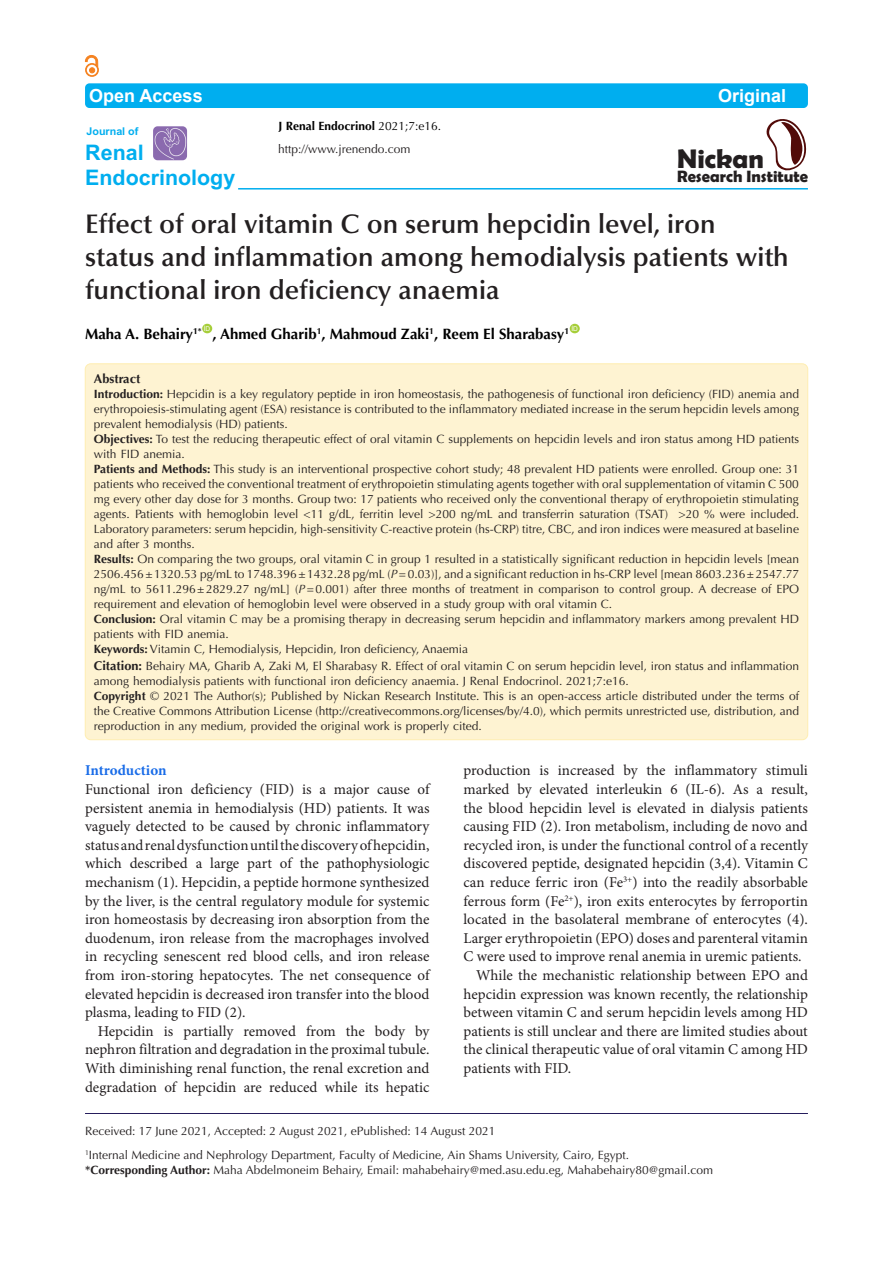
<style>
.page{position:relative;width:893px;height:1263px;background:#fff}
.page>*{position:absolute;margin:0;border:0;box-sizing:border-box;transform-origin:0 0}
.t1{font:700 27.15px "Berlin Sans FB Demi";color:#231f20}
.t2{font:600 27px/33px "Optima LT Std";color:#231f20}
.t3{font:700 21.45px/24.9px "Arial";color:#00aeef}
.t4{font:700 18px "Arial";color:#fff}
.t5{font:700 16.5px "Berlin Sans FB Demi";color:#231f20}
.t6{font:15px/18.6px "Minion Pro";color:#231f20;text-align:justify}
.t7{font:700 15px "Optima LT Std";color:#000}
.t8{font:700 15px "Minion Pro";letter-spacing:-.005em;color:#196ce8}
.t9{font:700 12.75px "Optima LT Std";color:#231f20}
.t10{font:12px/15px "Optima LT Std";color:#231f20;text-align:justify}
.t11{font:700 12px "Optima LT Std";color:#000}
.t12{font:700 10.65px "Arial";color:#00aeef}
.t13{font:6.6px "Arial";color:#fff}
.s1{font-weight:400}
.s2{font-weight:700}
.s3{font-style:italic}
.s4{font-weight:700;font-size:12.75px}
</style>
<div class="page">
<div style="left:202px;top:324px;width:10px;height:9px;background:#a6ce39;border-radius:50%"></div>
<div style="left:570px;top:324px;width:10px;height:9px;background:#a6ce39;border-radius:50%"></div>
<div style="left:85px;top:63px;width:14px;height:14px;border:2px solid #f58220;border-radius:50%"></div>
<svg style="left:85px;top:55px;width:13px;height:18px"></svg>
<div style="left:85px;top:83px;width:723px;height:25px;background:#00aeef;border-radius:4px"></div>
<hr style="left:238px;top:188px;width:570px;height:2px;background:#00aeef">
<svg style="left:766px;top:119px;width:41px;height:52px"></svg>
<img style="left:153px;top:126px;width:34px;height:34px">
<hr style="left:85px;top:1113px;width:723px;height:1px;background:#261d5c">
<div style="left:85px;top:364px;width:723px;height:376px;background:#fef3d2;border-radius:6px"></div>
<p class="t4" style="left:89px;top:83px;width:115px">Open Access</p>
<p class="t4" style="left:718px;top:83px;width:70px">Original</p>
<p class="t11" style="left:279px;top:119px;width:164px">J Renal Endocrinol <span class="s1">2021;7:e16.</span></p>
<p class="t1" style="left:677px;top:143px;width:88px">Nickan</p>
<p class="t5" style="left:677px;top:167px;width:132px">Research Institute</p>
<p class="t12" style="left:87px;top:124px;width:53px">Journal of</p>
<p class="t3" style="left:85px;top:141px;width:152px">Renal<br>Endocrinology</p>
<p class="t10" style="left:278px;top:142px;width:134px">http://www.jrenendo.com</p>
<p class="t2" style="left:85px;top:208px;width:705px">Effect of oral vitamin C on serum hepcidin level, iron status and inflammation among hemodialysis patients with functional iron deficiency anaemia</p>
<p class="t7" style="left:85px;top:325px;width:118px">Maha A. Behairy<sup>1*</sup></p>
<p class="t13" style="left:204px;top:324px;width:8px">ID</p>
<p class="t7" style="left:213px;top:325px;width:358px">, Ahmed Gharib<sup>1</sup>, Mahmoud Zaki<sup>1</sup>, Reem El Sharabasy<sup>1</sup></p>
<p class="t13" style="left:571px;top:324px;width:8px">ID</p>
<p class="t9" style="left:94px;top:372px;width:48px">Abstract</p>
<p class="t10" style="left:94px;top:387px;width:707px"><span class="s2">Introduction:</span> Hepcidin is a key regulatory peptide in iron homeostasis, the pathogenesis of functional iron deficiency (FID) anemia and erythropoiesis-stimulating agent (ESA) resistance is contributed to the inflammatory mediated increase in the serum hepcidin levels among prevalent hemodialysis (HD) patients.</p>
<p class="t10" style="left:94px;top:432px;width:707px"><span class="s2">Objectives:</span> To test the reducing therapeutic effect of oral vitamin C supplements on hepcidin levels and iron status among HD patients with FID anemia.</p>
<p class="t10" style="left:94px;top:462px;width:707px"><span class="s2">Patients and Methods:</span> This study is an interventional prospective cohort study; 48 prevalent HD patients were enrolled. Group one: 31 patients who received the conventional treatment of erythropoietin stimulating agents together with oral supplementation of vitamin C 500 mg every other day dose for 3 months. Group two: 17 patients who received only the conventional therapy of erythropoietin stimulating agents. Patients with hemoglobin level &lt;11 g/dL, ferritin level &gt;200 ng/mL and transferrin saturation (TSAT) &gt;20 % were included.<br>Laboratory parameters: serum hepcidin, high-sensitivity C-reactive protein (hs-CRP) titre, CBC, and iron indices were measured at baseline and after 3 months.</p>
<p class="t10" style="left:94px;top:552px;width:707px"><span class="s2">Results:</span> On comparing the two groups, oral vitamin C in group 1 resulted in a statistically significant reduction in hepcidin levels [mean 2506.456±1320.53 pg/mL to 1748.396±1432.28 pg/mL (<span class="s3">P</span>=0.03)], and a significant reduction in hs-CRP level [mean 8603.236±2547.77 ng/mL to 5611.296±2829.27 ng/mL] (<span class="s3">P</span>=0.001) after three months of treatment in comparison to control group. A decrease of EPO requirement and elevation of hemoglobin level were observed in a study group with oral vitamin C.</p>
<p class="t10" style="left:94px;top:612px;width:707px"><span class="s2">Conclusion:</span> Oral vitamin C may be a promising therapy in decreasing serum hepcidin and inflammatory markers among prevalent HD patients with FID anemia.</p>
<p class="t10" style="left:94px;top:642px;width:376px"><span class="s2">Keywords:</span> Vitamin C, Hemodialysis, Hepcidin, Iron deficiency, Anaemia</p>
<p class="t10" style="left:94px;top:658px;width:707px"><span class="s4">Citation:</span> Behairy MA, Gharib A, Zaki M, El Sharabasy R. Effect of oral vitamin C on serum hepcidin level, iron status and inflammation among hemodialysis patients with functional iron deficiency anaemia. J Renal Endocrinol. 2021;7:e16.</p>
<p class="t10" style="left:94px;top:688px;width:707px"><span class="s2">Copyright</span> © 2021 The Author(s); Published by Nickan Research Institute. This is an open-access article distributed under the terms of the Creative Commons Attribution License (http://creativecommons.org/licenses/by/4.0), which permits unrestricted use, distribution, and reproduction in any medium, provided the original work is properly cited.</p>
<p class="t8" style="left:85px;top:760px;width:83px">Introduction</p>
<p class="t6" style="left:85px;top:780px;width:346px">Functional iron deficiency (FID) is a major cause of persistent anemia in hemodialysis (HD) patients. It was vaguely detected to be caused by chronic inflammatory status and renal dysfunction until the discovery of hepcidin, which described a large part of the pathophysiologic mechanism (1). Hepcidin, a peptide hormone synthesized by the liver, is the central regulatory module for systemic iron homeostasis by decreasing iron absorption from the duodenum, iron release from the macrophages involved in recycling senescent red blood cells, and iron release from iron-storing hepatocytes. The net consequence of elevated hepcidin is decreased iron transfer into the blood plasma, leading to FID (2).</p>
<p class="t6" style="left:85px;top:1022px;width:346px;text-indent:13px">Hepcidin is partially removed from the body by nephron filtration and degradation in the proximal tubule.<br>With diminishing renal function, the renal excretion and degradation of hepcidin are reduced while its hepatic</p>
<p class="t6" style="left:463px;top:761px;width:346px">production is increased by the inflammatory stimuli marked by elevated interleukin 6 (IL-6). As a result, the blood hepcidin level is elevated in dialysis patients causing FID (2). Iron metabolism, including de novo and recycled iron, is under the functional control of a recently discovered peptide, designated hepcidin (3,4). Vitamin C can reduce ferric iron (Fe<sup>3+</sup>) into the readily absorbable ferrous form (Fe<sup>2+</sup>), iron exits enterocytes by ferroportin located in the basolateral membrane of enterocytes (4).<br>Larger erythropoietin (EPO) doses and parenteral vitamin C were used to improve renal anemia in uremic patients.</p>
<p class="t6" style="left:463px;top:966px;width:346px;text-indent:13px">While the mechanistic relationship between EPO and hepcidin expression was known recently, the relationship between vitamin C and serum hepcidin levels among HD patients is still unclear and there are limited studies about the clinical therapeutic value of oral vitamin C among HD patients with FID.</p>
<p class="t10" style="left:85px;top:1124px;width:412px">Received: 17 June 2021, Accepted: 2 August 2021, ePublished: 14 August 2021</p>
<p class="t10" style="left:85px;top:1147px;width:546px"><sup>1</sup>Internal Medicine and Nephrology Department, Faculty of Medicine, Ain Shams University, Cairo, Egypt.</p>
<p class="t10" style="left:85px;top:1162px;width:630px"><span class="s2">*Corresponding Author:</span> Maha Abdelmoneim Behairy, Email: mahabehairy@med.asu.edu.eg, Mahabehairy80@gmail.com</p>
</div>
